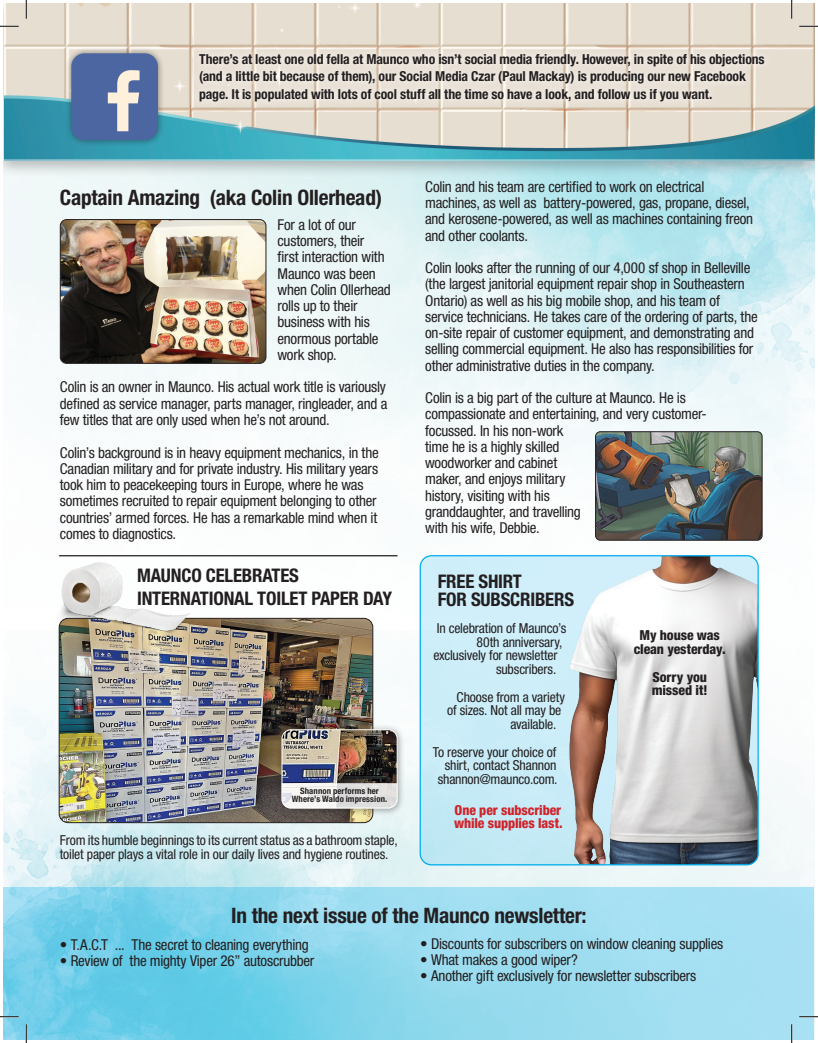
<style>
.page{position:relative;width:818px;height:1043px;background:#fff}
.page>*{position:absolute;margin:0;border:0;box-sizing:border-box;transform-origin:0 0}
.t1{font:700 condensed 21.25px "Helvetica Neue LT Std";letter-spacing:-.01em;color:#231f20}
.t2{font:700 condensed 18.75px/22.5px "Helvetica Neue LT Std";letter-spacing:-.01em;color:#231f20}
.t3{font:condensed 15px/16.2px "Helvetica Neue LT Std";letter-spacing:-.015em;color:#231f20}
.t4{font:condensed 13.75px/13.8px "Helvetica Neue LT Std";letter-spacing:-.015em;color:#231f20}
.t5{font:700 condensed 13.75px/17.5px "Helvetica Neue LT Std";letter-spacing:-.01em;color:#231f20}
.t6{font:800 condensed 13.75px/13.8px "Helvetica Neue LT Std";letter-spacing:-.01em;color:#231f20;text-align:center}
.t7{font:800 condensed 13.75px/12.5px "Helvetica Neue LT Std";letter-spacing:-.01em;color:#d1232a}
.t8{font:700 condensed 8.75px/8.8px "Helvetica Neue LT Std";letter-spacing:.01em;color:#231f20;text-align:center}
</style>
<div class="page">
<img style="left:4px;top:630px;width:810px;height:257px">
<img style="left:4px;top:178px;width:810px;height:450px">
<div style="left:4px;top:4px;width:810px;height:174px;background:#231f20;opacity:.3"></div>
<hr style="left:4px;top:159px;width:810px;height:2px;background:#fff">
<div style="left:420px;top:555px;width:337px;height:310px;background:#cceef9;border-radius:11px"></div>
<img style="left:558px;top:555px;width:200px;height:309px">
<div style="left:419px;top:555px;width:339px;height:310px;border:1px solid #00aeef;border-radius:11px"></div>
<svg style="left:4px;top:887px;width:810px;height:152px;background:#8bd7ed"></svg>
<svg style="left:192px;top:46px;width:580px;height:63px;background:#eae2d8"></svg>
<div style="left:64px;top:47px;width:101px;height:100px;background:#231f20;opacity:.5"></div>
<div style="left:71px;top:53px;width:87px;height:87px;background:#4c66a1;border-radius:13px"></div>
<svg style="left:108px;top:70px;width:31px;height:61px"></svg>
<img style="left:60px;top:219px;width:206px;height:144px">
<div style="left:60px;top:219px;width:206px;height:145px;border:1px solid #231f20;border-radius:6px"></div>
<img style="left:595px;top:432px;width:167px;height:108px">
<div style="left:595px;top:431px;width:167px;height:109px;border:1px solid #231f20;border-radius:5px"></div>
<img style="left:59px;top:618px;width:314px;height:204px">
<div style="left:59px;top:618px;width:314px;height:205px;border:1px solid #231f20;border-radius:9px"></div>
<div style="left:276px;top:723px;width:129px;height:93px;background:#231f20;opacity:.42"></div>
<img style="left:282px;top:729px;width:115px;height:54px">
<div style="left:281px;top:729px;width:116px;height:79px;border:1px solid #fff;border-radius:9px"></div>
<hr style="left:59px;top:555px;width:338px;height:1px;background:#231f20">
<svg style="left:281px;top:783px;width:116px;height:25px"></svg>
<img style="left:51px;top:558px;width:141px;height:78px">
<svg style="left:0;top:25px;width:19px;height:2px"></svg>
<svg style="left:799px;top:25px;width:19px;height:2px"></svg>
<svg style="left:0;top:1015px;width:19px;height:2px"></svg>
<svg style="left:799px;top:1015px;width:19px;height:2px"></svg>
<svg style="left:25px;top:0;width:2px;height:19px"></svg>
<svg style="left:25px;top:1024px;width:2px;height:18px"></svg>
<svg style="left:790px;top:0;width:2px;height:19px"></svg>
<svg style="left:790px;top:1024px;width:2px;height:18px"></svg>
<p class="t5" style="left:199px;top:50px;width:567px">There’s at least one old fella at Maunco who isn’t social media friendly. However, in spite of his objections (and a little bit because of them), our Social Media Czar (Paul Mackay) is producing our new Facebook page. It is populated with lots of cool stuff all the time so have a look, and follow us if you want.</p>
<h1 class="t1" style="left:60px;top:184px;width:324px">Captain Amazing (aka Colin Ollerhead)</h1>
<p class="t3" style="left:277px;top:216px;width:115px">For a lot of our customers, their<br>first interaction with<br>Maunco was been when Colin Ollerhead rolls up to their business with his enormous portable work shop.</p>
<p class="t3" style="left:60px;top:379px;width:329px;text-align:justify">Colin is an owner in Maunco. His actual work title is variously defined as service manager, parts manager, ringleader, and a few titles that are only used when he’s not around.</p>
<p class="t3" style="left:60px;top:444px;width:320px">Colin’s background is in heavy equipment mechanics, in the Canadian military and for private industry. His military years took him to peacekeeping tours in Europe, where he was sometimes recruited to repair equipment belonging to other countries’ armed forces. He has a remarkable mind when it comes to diagnostics.</p>
<p class="t3" style="left:425px;top:178px;width:329px">Colin and his team are certified to work on electrical machines, as well as battery-powered, gas, propane, diesel, and kerosene-powered, as well as machines containing freon and other coolants.</p>
<p class="t3" style="left:425px;top:259px;width:334px">Colin looks after the running of our 4,000 sf shop in Belleville (the largest janitorial equipment repair shop in Southeastern Ontario) as well as his big mobile shop, and his team of service technicians. He takes care of the ordering of parts, the on-site repair of customer equipment, and demonstrating and selling commercial equipment. He also has responsibilities for other administrative duties in the company.</p>
<p class="t3" style="left:425px;top:389px;width:283px">Colin is a big part of the culture at Maunco. He is compassionate and entertaining, and very customer&shy;focussed. In his non-work<br>time he is a highly skilled<br>woodworker and cabinet<br>maker, and enjoys military<br>history, visiting with his<br>granddaughter, and travelling<br>with his wife, Debbie.</p>
<p class="t2" style="left:137px;top:564px;width:256px">MAUNCO CELEBRATES<br>INTERNATIONAL TOILET PAPER DAY</p>
<p class="t2" style="left:437px;top:572px;width:138px;line-height:17.5px">FREE SHIRT<br>FOR SUBSCRIBERS</p>
<p class="t8" style="left:292px;top:786px;width:97px">Shannon performs her<br>Where’s Waldo impression.</p>
<p class="t4" style="left:60px;top:833px;width:339px">From its humble beginnings to its current status as a bathroom staple, toilet paper plays a vital role in our daily lives and hygiene routines.</p>
<p class="t4" style="left:436px;top:621px;width:131px">In celebration of Maunco’s</p>
<p class="t4" style="left:476px;top:634px;width:88px">80th anniversary,</p>
<p class="t4" style="left:433px;top:648px;width:125px">exclusively for newsletter</p>
<p class="t4" style="left:496px;top:662px;width:62px">subscribers.</p>
<p class="t4" style="left:456px;top:689px;width:110px">Choose from a variety</p>
<p class="t4" style="left:447px;top:703px;width:116px">of sizes. Not all may be</p>
<p class="t4" style="left:510px;top:717px;width:47px">available.</p>
<p class="t4" style="left:432px;top:744px;width:126px;text-align:right">To reserve your choice of shirt, contact Shannon shannon@maunco.com.</p>
<p class="t7" style="left:454px;top:804px;width:110px">One per subscriber while supplies last.</p>
<h1 class="t1" style="left:231px;top:902px;width:357px">In the next issue of the Maunco newsletter:</h1>
<p class="t6" style="left:633px;top:628px;width:93px">My house was clean yesterday.</p>
<p class="t6" style="left:651px;top:669px;width:57px;text-align:left">Sorry you missed it!</p>
<p class="t3" style="left:60px;top:936px;width:250px">• T.A.C.T ... The secret to cleaning everything</p>
<p class="t3" style="left:60px;top:952px;width:256px">• Review of the mighty Viper 26” autoscrubber</p>
<p class="t3" style="left:420px;top:935px;width:304px">• Discounts for subscribers on window cleaning supplies</p>
<p class="t3" style="left:420px;top:951px;width:159px">• What makes a good wiper?</p>
<p class="t3" style="left:420px;top:967px;width:277px">• Another gift exclusively for newsletter subscribers</p>
</div>
